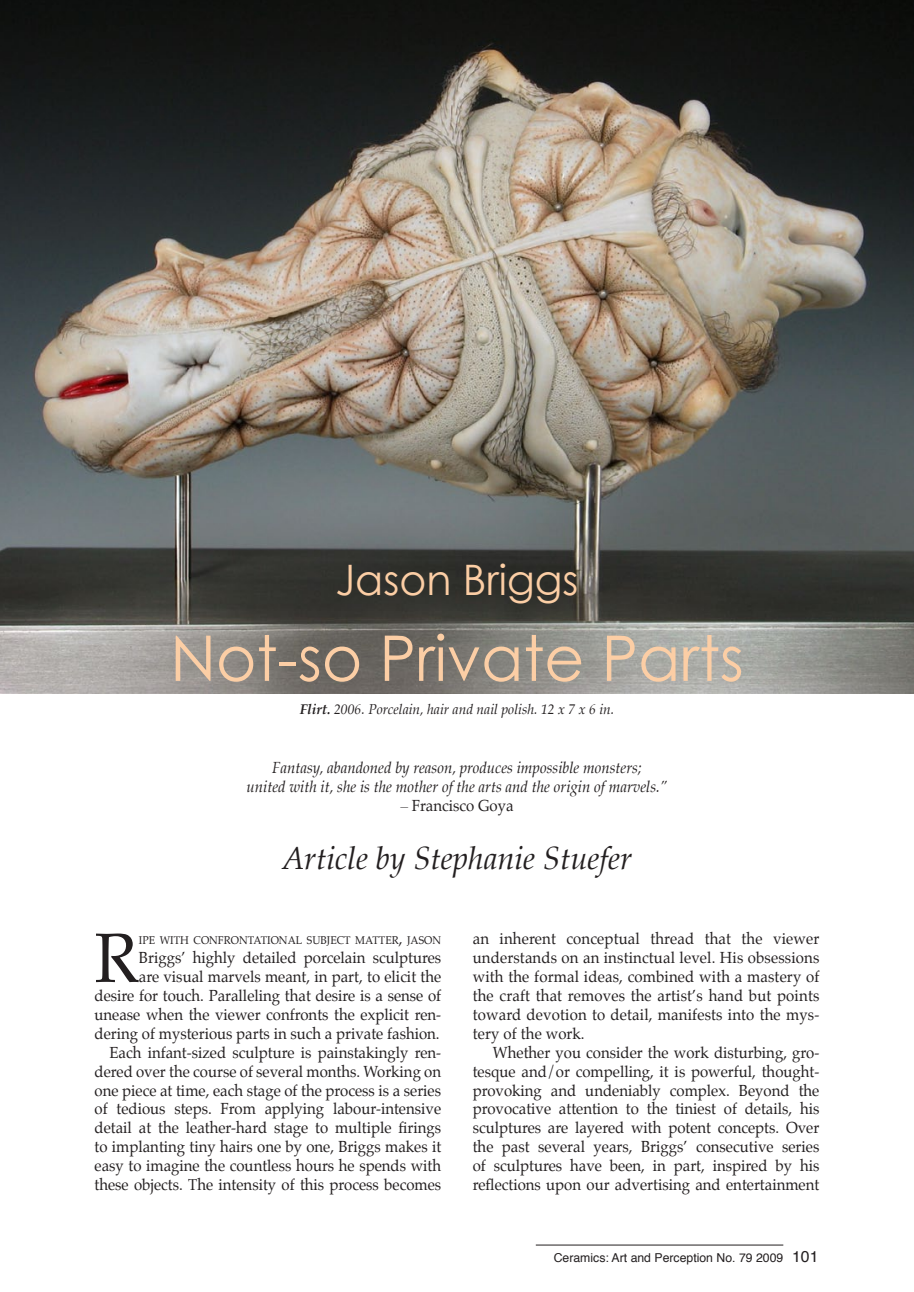
<style>
.page{position:relative;width:914px;height:1292px;background:#fff}
.page>*{position:absolute;margin:0;border:0;box-sizing:border-box;transform-origin:0 0}
.body_copy{font:70px "Palatino";color:#231f20;scale:.95 1}
.t1{font:63px "Century Gothic";color:#fccea5}
.t2{font:42px "Century Gothic";color:#fccea5}
.Author_Name{font:italic 31.5px "Palatino";color:#231f20}
.body_copy-2{font:15.75px/18.9px "Palatino";color:#231f20;text-align:justify;scale:.95 1}
.body_copy-3{font:italic 15.75px "Palatino";color:#231f20;scale:.95 1}
.t3{font:15.75px "Helvetica";color:#231f20}
.Captions{font:italic 14px "Palatino";color:#231f20}
.t4{font:12.25px "Helvetica";color:#231f20}
.body_copy-4{font:11.03px "Palatino";color:#231f20;scale:.95 1}
.s1{font-weight:700}
.s2{font-style:italic}
.s3{font-size:15.75px}
</style>
<div class="page">
<img style="left:0;top:0;width:914px;height:693px">
<hr style="left:536px;top:1244px;width:247px;height:1px;background:#231f20">
<p class="t2" style="left:335px;top:554px;width:245px">Jason Briggs</p>
<p class="t1" style="left:170px;top:619px;width:575px">Not-so Private Parts</p>
<p class="Captions" style="left:300px;top:697px;width:316px"><span class="s1">Flirt.</span> 2006. Porcelain, hair and nail polish. 12 x 7 x 6 in.</p>
<p class="body_copy-3" style="left:272px;top:755px;width:390px">Fantasy, abandoned by reason, produces impossible monsters;</p>
<p class="body_copy-3" style="left:246px;top:774px;width:444px">united with it, she is the mother of the arts and the origin of marvels.”</p>
<p class="body_copy-2" style="left:400px;top:796px;width:120px"><span class="s2">–</span> Francisco Goya</p>
<p class="Author_Name" style="left:282px;top:833px;width:352px">Article by Stephanie Stuefer</p>
<p class="body_copy" style="left:94px;top:900px;width:48px">R</p>
<p class="body_copy-4" style="left:139px;top:931px;width:320px">IPE WITH CONFRONTATIONAL SUBJECT MATTER<span class="s3">,</span> JASON</p>
<p class="body_copy-2" style="left:94px;top:948px;width:366px;text-align:right">Briggs’ highly detailed porcelain sculptures<br>are visual marvels meant, in part, to elicit the<br>desire for touch. Paralleling that desire is a sense of unease when the viewer confronts the explicit ren&shy;dering of mysterious parts in such a private fashion.</p>
<p class="body_copy-2" style="left:94px;top:1042px;width:366px;text-indent:15px">Each infant-sized sculpture is painstakingly ren&shy;dered over the course of several months. Working on one piece at time, each stage of the process is a series of tedious steps. From applying labour-intensive detail at the leather-hard stage to multiple firings to implanting tiny hairs one by one, Briggs makes it easy to imagine the countless hours he spends with these objects. The intensity of this process becomes</p>
<p class="body_copy-2" style="left:472px;top:929px;width:366px">an inherent conceptual thread that the viewer understands on an instinctual level. His obsessions with the formal ideas, combined with a mastery of the craft that removes the artist’s hand but points toward devotion to detail, manifests into the mys&shy;tery of the work.</p>
<p class="body_copy-2" style="left:472px;top:1042px;width:366px;text-indent:20px">Whether you consider the work disturbing, gro&shy;tesque and/or compelling, it is powerful, thought&shy;provoking and undeniably complex. Beyond the provocative attention to the tiniest of details, his sculptures are layered with potent concepts. Over the past several years, Briggs’ consecutive series of sculptures have been, in part, inspired by his reflections upon our advertising and entertainment</p>
<p class="t4" style="left:553px;top:1247px;width:231px">Ceramics: Art and Perception No. 79 2009</p>
<p class="t3" style="left:792px;top:1244px;width:28px">101</p>
</div>
